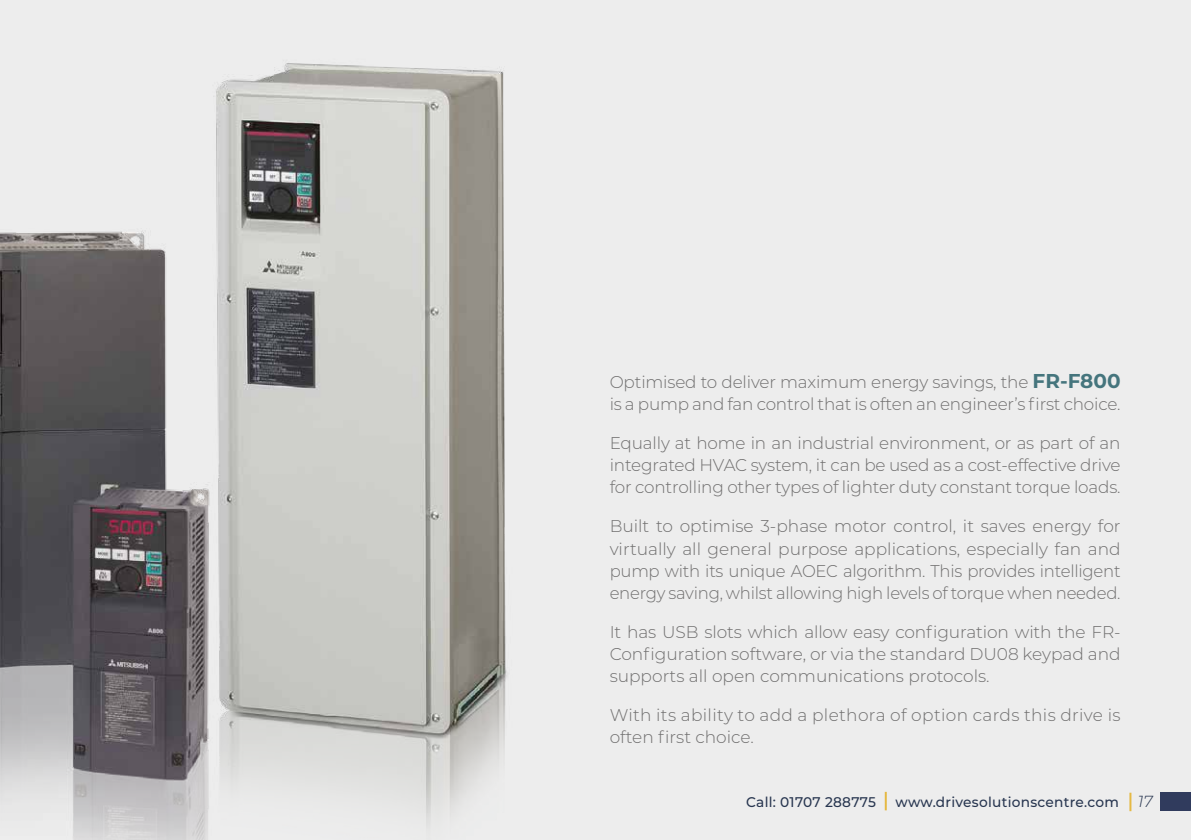
<style>
.page{position:relative;width:1191px;height:840px;background:#fff}
.page>*{position:absolute;margin:0;border:0;box-sizing:border-box;transform-origin:0 0}
.t1{font:300 17px/22px "Montserrat";letter-spacing:-.01em;color:#706f6f;text-align:justify}
.t2{font:300 17px/22px "Montserrat";letter-spacing:.02em;color:#706f6f}
.t3{font:italic 300 16px "Montserrat";color:#283650}
.t4{font:500 14px "Montserrat";letter-spacing:.02em;color:#283650}
.s1{font-weight:700;font-size:20px;color:#45757d}
</style>
<div class="page">
<div style="left:0;top:0;width:1191px;height:839px;background:#ededed"></div>
<img style="left:0;top:63px;width:507px;height:776px">
<div style="left:1161px;top:792px;width:30px;height:18px;background:#303b5d"></div>
<svg style="left:1129px;top:792px;width:2px;height:18px"></svg>
<svg style="left:884px;top:791px;width:2px;height:18px"></svg>
<p class="t1" style="left:609px;top:370px;width:512px">Optimised to deliver maximum energy savings, the <span class="s1">FR-F800 </span>is a pump and fan control that is often an engineer’s first choice.</p>
<p class="t1" style="left:609px;top:431px;width:512px">Equally at home in an industrial environment, or as part of an integrated HVAC system, it can be used as a cost-effective drive for controlling other types of lighter duty constant torque loads.</p>
<p class="t1" style="left:609px;top:514px;width:512px">Built to optimise 3-phase motor control, it saves energy for virtually all general purpose applications, especially fan and pump with its unique AOEC algorithm. This provides intelligent energy saving, whilst allowing high levels of torque when needed.</p>
<p class="t1" style="left:609px;top:619px;width:512px">It has USB slots which allow easy configuration with the FR-Configuration software, or via the standard DU08 keypad and supports all open communications protocols.</p>
<p class="t2" style="left:609px;top:702px;width:512px">With its ability to add a plethora of option cards this drive is often first choice.</p>
<p class="t4" style="left:746px;top:791px;width:131px">Call: 01707 288775</p>
<p class="t4" style="left:895px;top:791px;width:225px">www.drivesolutionscentre.com</p>
<p class="t3" style="left:1137px;top:790px;width:16px">17</p>
</div>
